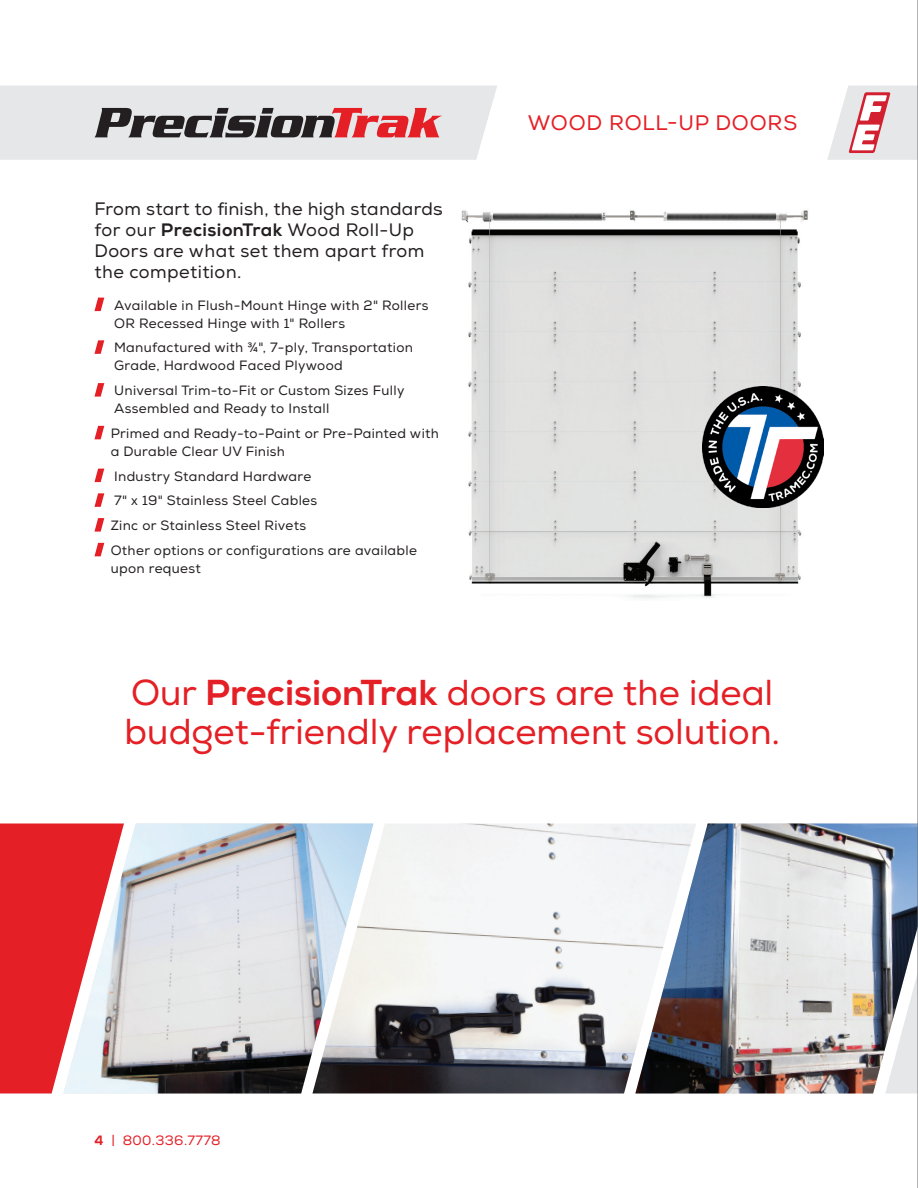
<style>
.page{position:relative;width:918px;height:1188px;background:#fff}
.page>*{position:absolute;margin:0;border:0;box-sizing:border-box;transform-origin:0 0}
.t1{font:36px/39px "Nexa";color:#e41f25}
.t2{font:21px "Nexa";letter-spacing:.04em;color:#e41f25}
.t3{font:18px/21px "Nexa";letter-spacing:.025em;color:#231f20}
.t4{font:13.5px/18px "Nexa";letter-spacing:.025em;color:#231f20}
.t5{font:13.5px "Nexa";letter-spacing:.025em;color:#e41f25}
.s1{font-weight:800}
</style>
<div class="page">
<svg style="left:827px;top:86px;width:90px;height:74px"></svg>
<svg style="left:94px;top:298px;width:10px;height:13px"></svg>
<svg style="left:94px;top:340px;width:10px;height:14px"></svg>
<svg style="left:94px;top:383px;width:10px;height:14px"></svg>
<svg style="left:94px;top:426px;width:10px;height:13px"></svg>
<svg style="left:94px;top:469px;width:10px;height:13px"></svg>
<svg style="left:94px;top:493px;width:10px;height:14px"></svg>
<svg style="left:94px;top:518px;width:10px;height:14px"></svg>
<svg style="left:94px;top:543px;width:10px;height:13px"></svg>
<img style="left:461px;top:210px;width:347px;height:389px">
<svg style="left:0;top:86px;width:497px;height:74px;background:#d2c9cb"></svg>
<div style="left:0;top:824px;width:63px;height:270px;background:#e41f25"></div>
<img style="left:63px;top:824px;width:249px;height:270px">
<img style="left:696px;top:824px;width:221px;height:270px">
<svg style="left:885px;top:971px;width:32px;height:123px"></svg>
<img style="left:702px;top:386px;width:122px;height:122px">
<img style="left:312px;top:824px;width:384px;height:270px">
<hr style="left:917px;top:0;width:1px;height:1188px;background:#6c6d70">
<p class="t3" style="left:94px;top:199px;width:349px">From start to finish, the high standards for our <span class="s1">PrecisionTrak</span> Wood Roll-Up<br>Doors are what set them apart from the competition.</p>
<p class="t4" style="left:114px;top:296px;width:316px">Available in Flush-Mount Hinge with 2" Rollers<br>OR Recessed Hinge with 1" Rollers</p>
<p class="t4" style="left:114px;top:339px;width:300px">Manufactured with ¾", 7-ply, Transportation<br>Grade, Hardwood Faced Plywood</p>
<p class="t4" style="left:114px;top:382px;width:292px">Universal Trim-to-Fit or Custom Sizes Fully<br>Assembled and Ready to Install</p>
<p class="t4" style="left:111px;top:424px;width:330px">Primed and Ready-to-Paint or Pre-Painted with a Durable Clear UV Finish</p>
<p class="t4" style="left:114px;top:467px;width:199px">Industry Standard Hardware</p>
<p class="t4" style="left:114px;top:492px;width:205px">7" x 19" Stainless Steel Cables</p>
<p class="t4" style="left:111px;top:517px;width:197px">Zinc or Stainless Steel Rivets</p>
<p class="t4" style="left:111px;top:541px;width:308px">Other options or configurations are available upon request</p>
<p class="t2" style="left:528px;top:110px;width:271px">WOOD ROLL-UP DOORS</p>
<p class="t1" style="left:124px;top:674px;width:657px">Our <span class="s1">PrecisionTrak</span> doors are the ideal budget-friendly replacement solution.</p>
<p class="t5" style="left:94px;top:1133px;width:128px"><span class="s1">4</span> | 800.336.7778</p>
</div>
